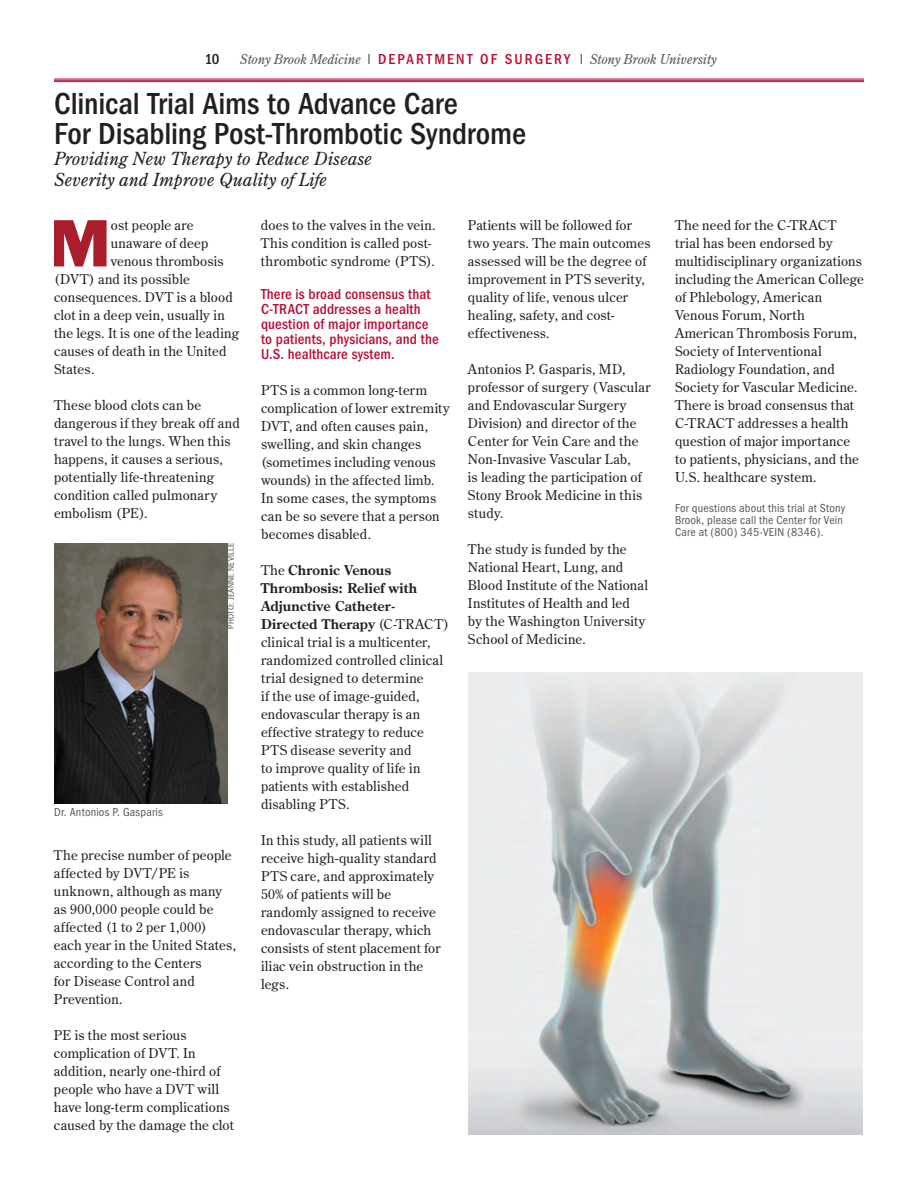
<style>
.page{position:relative;width:918px;height:1188px;background:#fff}
.page>*{position:absolute;margin:0;border:0;box-sizing:border-box;transform-origin:0 0}
.t1{font:61.05px "Franklin Gothic";color:#aa1d2d}
.t2{font:500 condensed 31.5px/30px "Franklin Gothic";letter-spacing:-.005em;color:#231f20}
.t3{font:italic 18px/21px "Century Old Style";color:#231f20}
.t4{font:500 condensed 15px/15px "Franklin Gothic";letter-spacing:.01em;color:#b90f36}
.t5{font:500 condensed 15px "Franklin Gothic";color:#231f20}
.t6{font:13.5px/18px "Century Old Style";letter-spacing:.015em;color:#231f20}
.t7{font:italic 13.5px "Century Old Style Std";letter-spacing:-.01em;color:#57585a}
.t8{font:condensed 12px/12px "Franklin Gothic";letter-spacing:.015em;color:#57585a}
.t9{font:condensed 9px "Franklin Gothic";letter-spacing:.025em;color:#57585a}
.s1{font-family:"Franklin Gothic";font-style:normal;font-stretch:condensed;font-size:15px}
.s2{font-family:"Franklin Gothic";font-weight:500;font-style:normal;font-stretch:condensed;font-size:15px;color:#b90f36}
.s3{font-weight:700}
</style>
<div class="page">
<hr style="left:54px;top:79px;width:810px;height:1px;background:#b90f36">
<hr style="left:54px;top:80px;width:810px;height:1px;background:#b90f36">
<hr style="left:54px;top:81px;width:810px;height:1px;background:#b90f36">
<img style="left:468px;top:672px;width:394px;height:462px">
<img style="left:54px;top:543px;width:173px;height:260px">
<p class="t5" style="left:205px;top:51px;width:16px">10</p>
<p class="t7" style="left:240px;top:51px;width:478px">Stony Brook Medicine <span class="s1">I</span> <span class="s2">DEPAR T MEN T OF SURGERY</span> <span class="s1">I</span> Stony Brook University</p>
<h2 class="t2" style="left:54px;top:89px;width:473px">Clinical Trial Aims to Advance Care<br>For Disabling Post-Thrombotic Syndrome</h2>
<h3 class="t3" style="left:54px;top:148px;width:319px">Providing New Therapy to Reduce Disease<br>Severity and Improve Quality of Life</h3>
<h1 class="t1" style="left:50px;top:204px;width:63px">M</h1>
<p class="t6" style="left:111px;top:216px;width:84px">ost people are</p>
<p class="t6" style="left:675px;top:216px;width:191px">The need for the C-TRACT trial has been endorsed by multidisciplinary organizations including the American College of Phlebology, American<br>Venous Forum, North<br>American Thrombosis Forum,<br>Society of Interventional<br>Radiology Foundation, and<br>Society for Vascular Medicine.<br>There is broad consensus that<br>C-TRACT addresses a health question of major importance to patients, physicians, and the<br>U.S. healthcare system.</p>
<p class="t8" style="left:675px;top:502px;width:172px">For questions about this trial at Stony<br>Brook, please call the Center for Vein<br>Care at (800) 345-VEIN (8346).</p>
<p class="t6" style="left:468px;top:216px;width:184px">Patients will be followed for two years. The main outcomes assessed will be the degree of improvement in PTS severity, quality of life, venous ulcer healing, safety, and cost&shy;effectiveness.</p>
<p class="t6" style="left:468px;top:360px;width:184px">Antonios P. Gasparis, MD, professor of surgery (Vascular and Endovascular Surgery<br>Division) and director of the<br>Center for Vein Care and the<br>Non-Invasive Vascular Lab,<br>is leading the participation of<br>Stony Brook Medicine in this study.</p>
<p class="t6" style="left:468px;top:540px;width:181px">The study is funded by the<br>National Heart, Lung, and<br>Blood Institute of the National<br>Institutes of Health and led<br>by the Washington University<br>School of Medicine.</p>
<p class="t6" style="left:261px;top:216px;width:176px">does to the valves in the vein.<br>This condition is called post&shy;thrombotic syndrome (PTS).</p>
<p class="t4" style="left:261px;top:287px;width:179px">There is broad consensus that<br>C-TRACT addresses a health question of major importance to patients, physicians, and the<br>U.S. healthcare system.</p>
<p class="t6" style="left:261px;top:381px;width:190px">PTS is a common long-term complication of lower extremity<br>DVT, and often causes pain, swelling, and skin changes (sometimes including venous wounds) in the affected limb.<br>In some cases, the symptoms can be so severe that a person becomes disabled.</p>
<p class="t6" style="left:261px;top:561px;width:190px">The <span class="s3">Chronic Venous<br>Thrombosis: Relief with<br>Adjunctive Catheter-<br>Directed Therapy</span> (C-TRACT) clinical trial is a multicenter, randomized controlled clinical trial designed to determine<br>if the use of image-guided, endovascular therapy is an effective strategy to reduce<br>PTS disease severity and<br>to improve quality of life in patients with established disabling PTS.</p>
<p class="t6" style="left:261px;top:831px;width:181px">In this study, all patients will receive high-quality standard<br>PTS care, and approximately<br>50% of patients will be randomly assigned to receive endovascular therapy, which consists of stent placement for iliac vein obstruction in the legs.</p>
<p class="t6" style="left:111px;top:234px;width:99px">unaware of deep</p>
<p class="t6" style="left:111px;top:252px;width:114px">venous thrombosis</p>
<p class="t6" style="left:54px;top:270px;width:137px">(DVT) and its possible</p>
<p class="t6" style="left:54px;top:288px;width:180px">consequences. DVT is a blood</p>
<p class="t6" style="left:54px;top:306px;width:172px">clot in a deep vein, usually in</p>
<p class="t6" style="left:54px;top:324px;width:187px">the legs. It is one of the leading</p>
<p class="t6" style="left:54px;top:342px;width:174px">causes of death in the United</p>
<p class="t6" style="left:54px;top:360px;width:42px">States.</p>
<p class="t6" style="left:54px;top:396px;width:187px">These blood clots can be dangerous if they break off and travel to the lungs. When this happens, it causes a serious, potentially life-threatening condition called pulmonary embolism (PE).</p>
<p class="t9" style="left:226px;top:629px;width:87px;rotate:-90deg">PHOTO: JEANNE NEVILLE</p>
<p class="t8" style="left:54px;top:806px;width:110px">Dr. Antonios P. Gasparis</p>
<p class="t6" style="left:54px;top:845px;width:184px">The precise number of people affected by DVT/PE is unknown, although as many as 900,000 people could be affected (1 to 2 per 1,000) each year in the United States, according to the Centers<br>for Disease Control and<br>Prevention.</p>
<p class="t6" style="left:54px;top:1025px;width:181px">PE is the most serious complication of DVT. In addition, nearly one-third of people who have a DVT will have long-term complications caused by the damage the clot</p>
</div>
